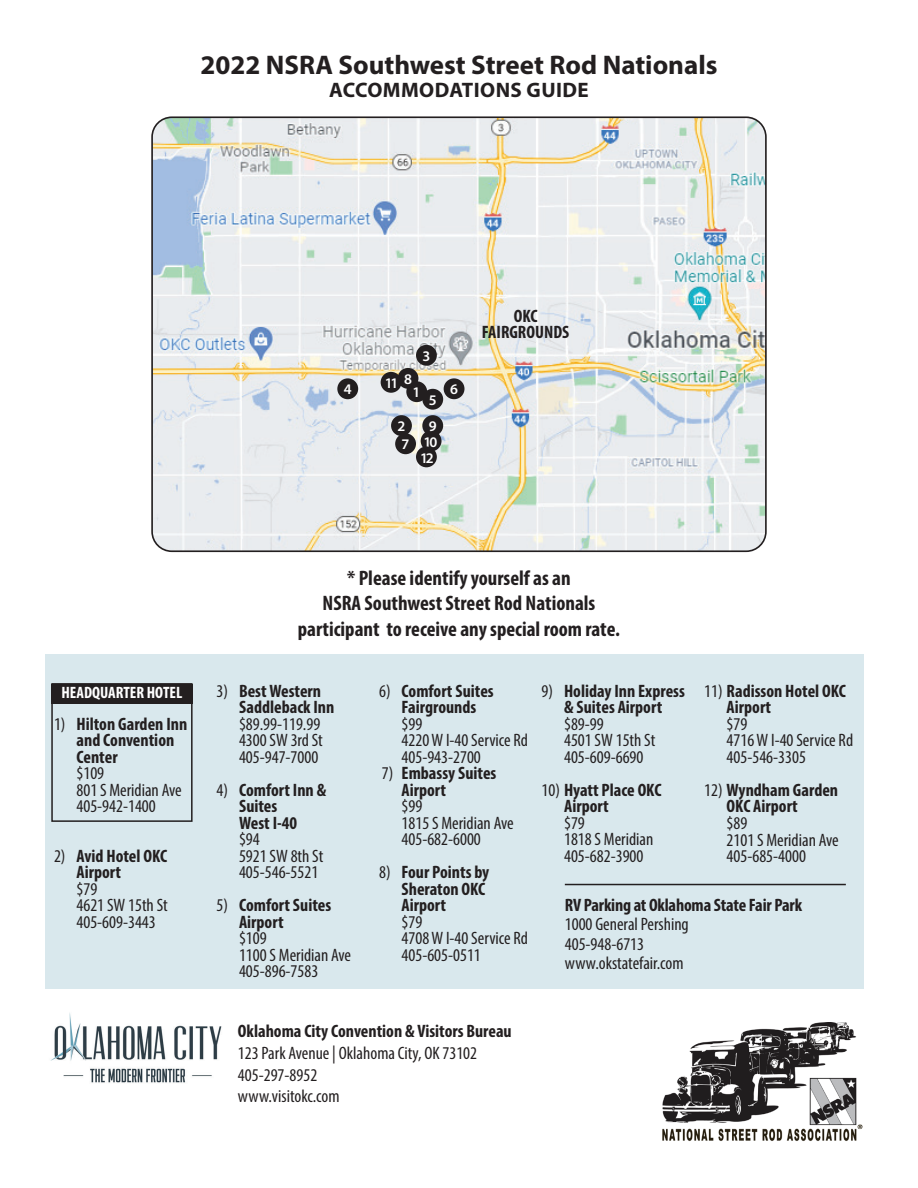
<style>
.page{position:relative;width:918px;height:1188px;background:#fff}
.page>*{position:absolute;margin:0;border:0;box-sizing:border-box;transform-origin:0 0}
.t1{font:700 27px "Myriad Pro";color:#231f20}
.t2{font:700 condensed 21px/25.2px "Myriad Pro";color:#231f20;text-align:center}
.t3{font:700 21px "Myriad Pro";letter-spacing:.02em;color:#231f20}
.t4{font:condensed 18px/16.5px "Myriad Pro";color:#231f20}
.t5{font:700 condensed 18px/16.5px "Myriad Pro";color:#231f20}
.t6{font:700 condensed 16.5px "Myriad Pro";color:#fff}
.t7{font:600 14.7px/31.3px "Myriad Pro";color:#fff;text-align:center}
.s1{font-weight:400}
</style>
<div class="page">
<div style="left:45px;top:654px;width:819px;height:335px;background:#d9e8ed"></div>
<img style="left:154px;top:119px;width:610px;height:430px">
<div style="left:151px;top:116px;width:616px;height:436px;border:2px solid #231f20;border-radius:20px"></div>
<div style="left:391px;top:415px;width:21px;height:21px;background:#231f20;border-radius:50%"></div>
<div style="left:421px;top:431px;width:21px;height:20px;background:#231f20;border-radius:50%"></div>
<div style="left:422px;top:415px;width:21px;height:21px;background:#231f20;border-radius:50%"></div>
<div style="left:416px;top:446px;width:21px;height:21px;background:#231f20;border-radius:50%"></div>
<div style="left:381px;top:372px;width:20px;height:21px;background:#231f20;border-radius:50%"></div>
<div style="left:422px;top:389px;width:21px;height:21px;background:#231f20;border-radius:50%"></div>
<div style="left:406px;top:381px;width:21px;height:21px;background:#231f20;border-radius:50%"></div>
<div style="left:337px;top:378px;width:21px;height:21px;background:#231f20;border-radius:50%"></div>
<div style="left:398px;top:368px;width:20px;height:21px;background:#231f20;border-radius:50%"></div>
<div style="left:395px;top:433px;width:21px;height:21px;background:#231f20;border-radius:50%"></div>
<div style="left:416px;top:345px;width:21px;height:21px;background:#231f20;border-radius:50%"></div>
<img style="left:50px;top:1013px;width:172px;height:70px">
<div style="left:444px;top:378px;width:21px;height:21px;background:#231f20;border-radius:50%"></div>
<div style="left:51px;top:684px;width:142px;height:19px;background:#231f20"></div>
<div style="left:51px;top:683px;width:142px;height:139px;border:2px solid #231f20"></div>
<hr style="left:565px;top:884px;width:281px;height:1px;background:#231f20">
<img style="left:662px;top:1022px;width:200px;height:119px">
<h1 class="t1" style="left:200px;top:48px;width:519px">2022 NSRA Southwest Street Rod Nationals</h1>
<p class="t3" style="left:329px;top:76px;width:261px">ACCOMMODATIONS GUIDE</p>
<p class="t7" style="left:422px;top:340px;width:9px">3</p>
<p class="t7" style="left:404px;top:363px;width:9px">8</p>
<p class="t7" style="left:385px;top:367px;width:15px">11</p>
<p class="t7" style="left:344px;top:373px;width:9px">4</p>
<p class="t7" style="left:413px;top:376px;width:9px">1</p>
<p class="t7" style="left:429px;top:384px;width:9px">5</p>
<p class="t7" style="left:398px;top:410px;width:9px">2</p>
<p class="t7" style="left:402px;top:428px;width:9px">7</p>
<p class="t7" style="left:420px;top:410px;width:18px">9<br>12</p>
<p class="t7" style="left:423px;top:426px;width:15px">10</p>
<p class="t7" style="left:450px;top:373px;width:9px">6</p>
<p class="t5" style="left:482px;top:307px;width:89px;text-align:center">OKC<br>FAIRGROUNDS</p>
<p class="t6" style="left:61px;top:682px;width:122px">HEADQUARTER HOTEL</p>
<p class="t5" style="left:76px;top:715px;width:112px;text-indent:-22px"><span class="s1">1)</span> Hilton Garden Inn and Convention<br>Center</p>
<p class="t4" style="left:76px;top:765px;width:107px">$109<br>801 S Meridian Ave<br>405-942-1400</p>
<p class="t5" style="left:76px;top:847px;width:92px;text-indent:-22px"><span class="s1">2)</span> Avid Hotel OKC<br>Airport</p>
<p class="t4" style="left:76px;top:880px;width:93px">$79<br>4621 SW 15th St<br>405-609-3443</p>
<p class="t2" style="left:298px;top:565px;width:324px">* Please identify yourself as an<br>NSRA Southwest Street Rod Nationals participant to receive any special room rate.</p>
<p class="t5" style="left:239px;top:682px;width:97px;text-indent:-23px"><span class="s1">3)</span> Best Western<br>Saddleback Inn</p>
<p class="t4" style="left:239px;top:715px;width:85px">$89.99-119.99<br>4300 SW 3rd St<br>405-947-7000</p>
<p class="t5" style="left:239px;top:781px;width:89px;text-indent:-22px"><span class="s1">4)</span> Comfort Inn &amp;<br>Suites<br>West I-40</p>
<p class="t4" style="left:239px;top:831px;width:86px">$94<br>5921 SW 8th St<br>405-546-5521</p>
<p class="t5" style="left:239px;top:897px;width:94px;text-indent:-22px"><span class="s1">5)</span> Comfort Suites<br>Airport</p>
<p class="t4" style="left:239px;top:930px;width:114px">$109<br>1100 S Meridian Ave<br>405-896-7583</p>
<p class="t5" style="left:379px;top:682px;width:116px;text-align:center"><span class="s1">6)</span> Comfort Suites<br>Fairgrounds</p>
<p class="t4" style="left:402px;top:715px;width:128px">$99<br>4220 W I-40 Service Rd<br>405-943-2700</p>
<p class="t5" style="left:402px;top:765px;width:96px;text-indent:-20px"><span class="s1">7)</span> Embassy Suites<br>Airport</p>
<p class="t4" style="left:402px;top:798px;width:114px">$99<br>1815 S Meridian Ave<br>405-682-6000</p>
<p class="t5" style="left:402px;top:864px;width:89px;text-indent:-23px"><span class="s1">8)</span> Four Points by<br>Sheraton OKC<br>Airport</p>
<p class="t4" style="left:402px;top:913px;width:128px">$79<br>4708 W I-40 Service Rd<br>405-605-0511</p>
<p class="t5" style="left:542px;top:682px;width:145px;text-align:center"><span class="s1">9)</span> Holiday Inn Express &amp; Suites Airport</p>
<p class="t4" style="left:564px;top:715px;width:93px">$89-99<br>4501 SW 15th St<br>405-609-6690</p>
<p class="t5" style="left:564px;top:781px;width:99px;text-indent:-22px"><span class="s1">10)</span> Hyatt Place OKC<br>Airport</p>
<p class="t4" style="left:564px;top:815px;width:91px">$79<br>1818 S Meridian<br>405-682-3900</p>
<p class="t5" style="left:727px;top:682px;width:121px;text-indent:-22px"><span class="s1">11)</span> Radisson Hotel OKC<br>Airport</p>
<p class="t4" style="left:727px;top:716px;width:128px">$79<br>4716 W I-40 Service Rd<br>405-546-3305</p>
<p class="t5" style="left:727px;top:781px;width:113px;text-indent:-22px"><span class="s1">12)</span> Wyndham Garden<br>OKC Airport</p>
<p class="t4" style="left:727px;top:815px;width:114px">$89<br>2101 S Meridian Ave<br>405-685-4000</p>
<p class="t5" style="left:565px;top:896px;width:239px">RV Parking at Oklahoma State Fair Park</p>
<p class="t4" style="left:565px;top:914px;width:125px;line-height:19.5px">1000 General Pershing<br>405-948-6713 www.okstatefair.com</p>
<p class="t5" style="left:238px;top:1023px;width:275px">Oklahoma City Convention &amp; Visitors Bureau</p>
<p class="t4" style="left:238px;top:1042px;width:241px;line-height:21.6px">123 Park Avenue | Oklahoma City, OK 73102<br>405-297-8952<br>www.visitokc.com</p>
</div>
